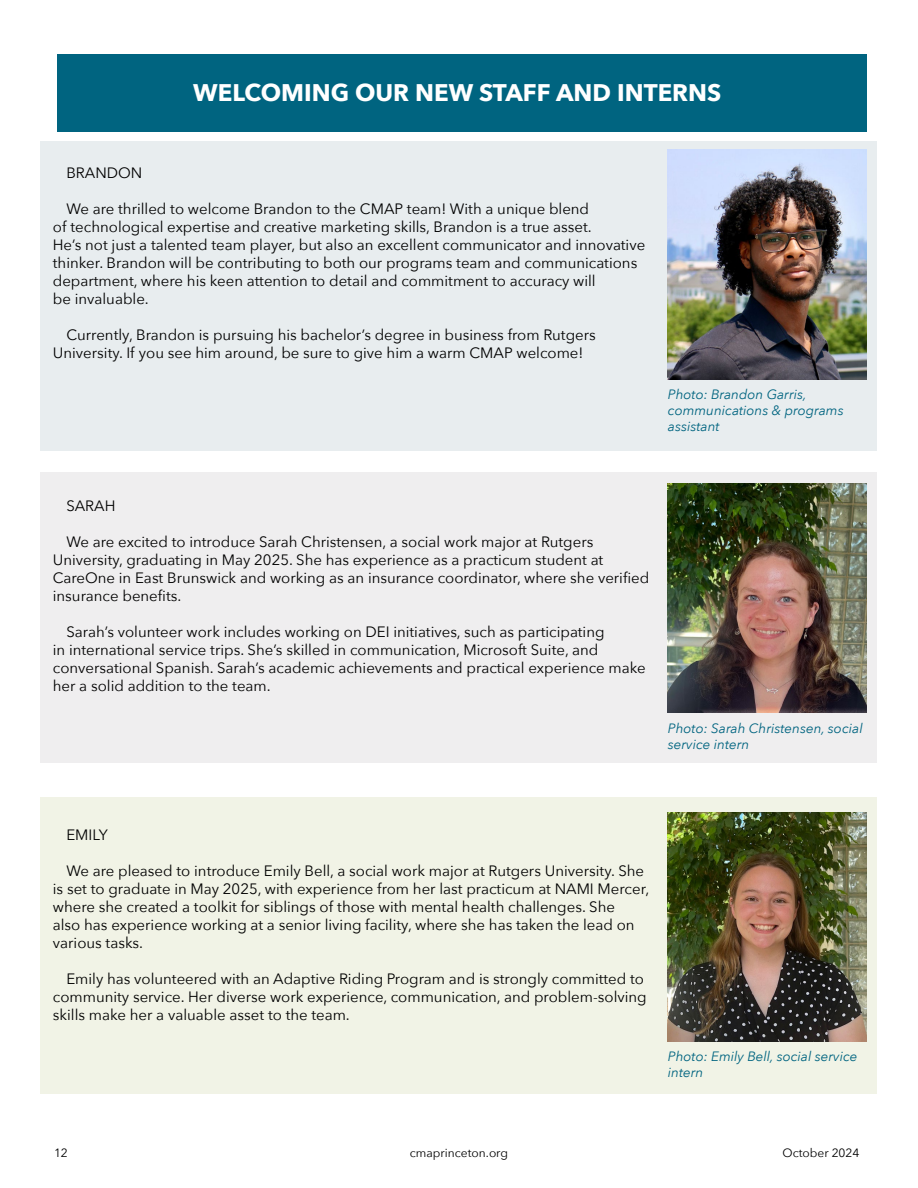
<style>
.page{position:relative;width:918px;height:1188px;background:#fff}
.page>*{position:absolute;margin:0;border:0;box-sizing:border-box;transform-origin:0 0}
.t1{font:700 24px "Avenir Next";color:#fff}
.t2{font:15px/18px "Avenir Next";color:#000}
.t3{font:italic 13.5px/16.2px "Avenir Next";color:#006480}
.t4{font:12px "Avenir Next";color:#000}
</style>
<div class="page">
<div style="left:40px;top:141px;width:838px;height:309px;background:#e8edef"></div>
<div style="left:40px;top:472px;width:838px;height:290px;background:#efeeef"></div>
<div style="left:40px;top:797px;width:838px;height:297px;background:#f1f3e6"></div>
<div style="left:57px;top:54px;width:810px;height:78px;background:#006480"></div>
<img style="left:668px;top:812px;width:199px;height:229px">
<img style="left:668px;top:484px;width:199px;height:229px">
<img style="left:668px;top:150px;width:199px;height:229px">
<h1 class="t1" style="left:193px;top:72px;width:530px">WELCOMING OUR NEW STAFF AND INTERNS</h1>
<p class="t2" style="left:66px;top:163px;width:78px">BRANDON</p>
<p class="t2" style="left:53px;top:199px;width:594px;text-indent:14px">We are thrilled to welcome Brandon to the CMAP team! With a unique blend<br>of technological expertise and creative marketing skills, Brandon is a true asset.<br>He’s not just a talented team player, but also an excellent communicator and innovative thinker. Brandon will be contributing to both our programs team and communications department, where his keen attention to detail and commitment to accuracy will<br>be invaluable.</p>
<p class="t2" style="left:53px;top:325px;width:544px;text-indent:14px">Currently, Brandon is pursuing his bachelor’s degree in business from Rutgers<br>University. If you see him around, be sure to give him a warm CMAP welcome!</p>
<p class="t3" style="left:668px;top:386px;width:177px">Photo: Brandon Garris, communications &amp; programs assistant</p>
<p class="t2" style="left:66px;top:496px;width:51px">SARAH</p>
<p class="t2" style="left:53px;top:532px;width:598px;text-indent:14px">We are excited to introduce Sarah Christensen, a social work major at Rutgers University, graduating in May 2025. She has experience as a practicum student at CareOne in East Brunswick and working as an insurance coordinator, where she verified insurance benefits.</p>
<p class="t2" style="left:53px;top:622px;width:594px;text-indent:14px">Sarah’s volunteer work includes working on DEI initiatives, such as participating<br>in international service trips. She’s skilled in communication, Microsoft Suite, and conversational Spanish. Sarah’s academic achievements and practical experience make her a solid addition to the team.</p>
<p class="t3" style="left:668px;top:719px;width:196px">Photo: Sarah Christensen, social service intern</p>
<p class="t2" style="left:66px;top:825px;width:43px">EMILY</p>
<p class="t2" style="left:53px;top:861px;width:598px;text-indent:14px">We are pleased to introduce Emily Bell, a social work major at Rutgers University. She is set to graduate in May 2025, with experience from her last practicum at NAMI Mercer, where she created a toolkit for siblings of those with mental health challenges. She<br>also has experience working at a senior living facility, where she has taken the lead on various tasks.</p>
<p class="t2" style="left:53px;top:969px;width:595px;text-indent:14px">Emily has volunteered with an Adaptive Riding Program and is strongly committed to community service. Her diverse work experience, communication, and problem-solving skills make her a valuable asset to the team.</p>
<p class="t3" style="left:668px;top:1048px;width:191px">Photo: Emily Bell, social service intern</p>
<p class="t4" style="left:54px;top:1142px;width:15px">12</p>
<p class="t4" style="left:410px;top:1142px;width:100px">cmaprinceton.org</p>
<p class="t4" style="left:783px;top:1142px;width:79px">October 2024</p>
</div>
